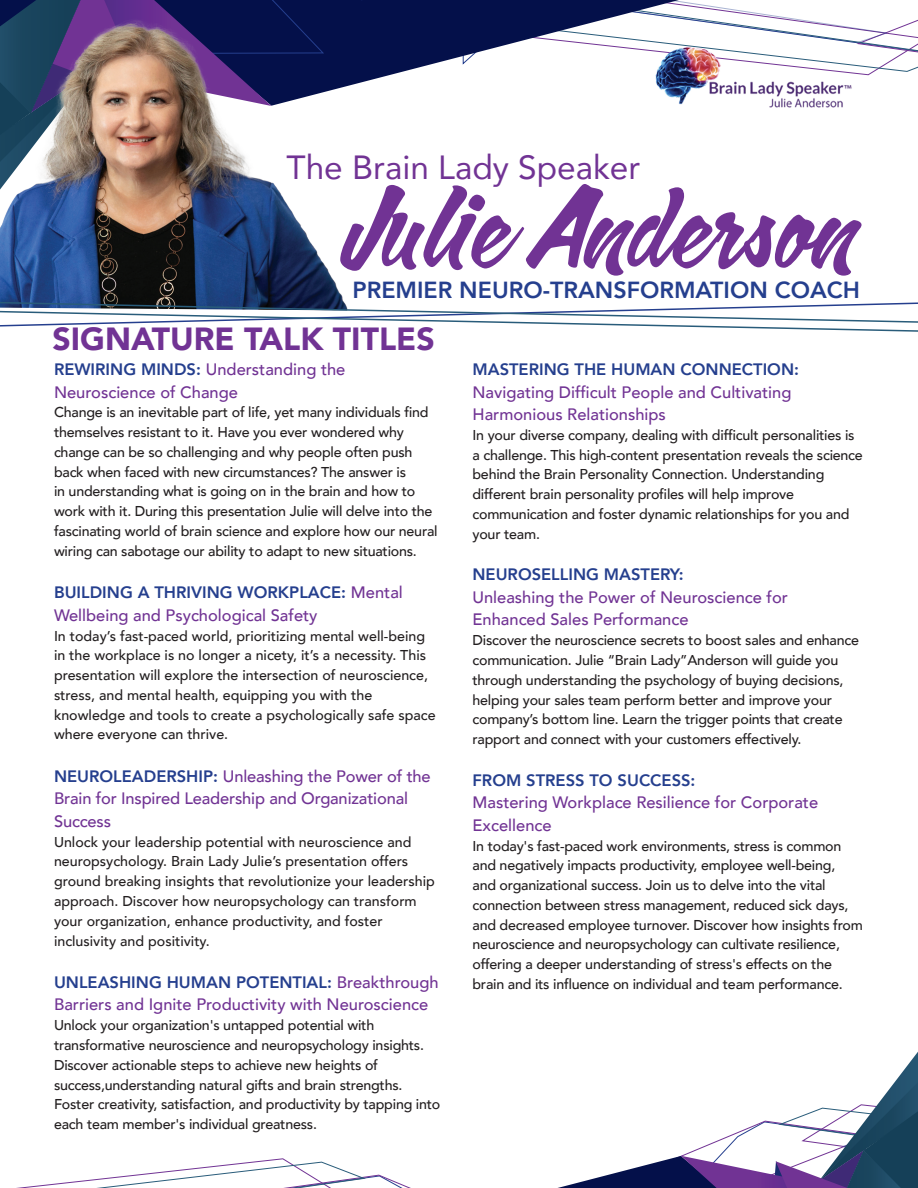
<style>
.page{position:relative;width:918px;height:1188px;background:#fff}
.page>*{position:absolute;margin:0;border:0;box-sizing:border-box;transform-origin:0 0}
.t1{font:104.85px "Calgary Script OT";letter-spacing:.02em;color:#713394}
.t2{font:33.45px "Avenir";color:#713394}
.t3{font:900 31.95px "Avenir";color:#713394}
.t4{font:800 23.25px "Avenir";color:#253f8e}
.t5{font:500 16.5px/22.5px "Avenir";color:#713394}
.t6{font:800 16.5px "Avenir";color:#253f8e}
.t7{font:500 14.25px/19.8px "Avenir";letter-spacing:-.015em;color:#231f20}
.s1{font-weight:800;color:#253f8e}
</style>
<div class="page">
<svg style="left:16px;top:1158px;width:395px;height:30px"></svg>
<svg style="left:558px;top:1052px;width:360px;height:136px"></svg>
<svg style="left:679px;top:1px;width:239px;height:74px"></svg>
<svg style="left:360px;top:0;width:319px;height:83px;fill:#04104a"></svg>
<img style="left:0;top:0;width:360px;height:300px">
<svg style="left:0;top:300px;width:918px;height:32px"></svg>
<img style="left:638px;top:36px;width:230px;height:72px">
<h2 class="t2" style="left:286px;top:140px;width:355px">The Brain Lady Speaker</h2>
<h1 class="t1" style="left:339px;top:160px;width:517px">Julie Anderson</h1>
<h3 class="t4" style="left:352px;top:272px;width:509px">PREMIER NEURO-TRANSFORMATION COACH</h3>
<h3 class="t3" style="left:52px;top:312px;width:384px">SIGNATURE TALK TITLES</h3>
<p class="t5" style="left:54px;top:357px;width:293px"><span class="s1">REWIRING MINDS:</span> Understanding the<br>Neuroscience of Change</p>
<p class="t7" style="left:54px;top:402px;width:385px">Change is an inevitable part of life, yet many individuals find themselves resistant to it. Have you ever wondered why change can be so challenging and why people often push back when faced with new circumstances? The answer is<br>in understanding what is going on in the brain and how to work with it. During this presentation Julie will delve into the fascinating world of brain science and explore how our neural wiring can sabotage our ability to adapt to new situations.</p>
<p class="t5" style="left:54px;top:580px;width:350px"><span class="s1">BUILDING A THRIVING WORKPLACE:</span> Mental<br>Wellbeing and Psychological Safety</p>
<p class="t7" style="left:54px;top:625px;width:383px">In today’s fast-paced world, prioritizing mental well-being in the workplace is no longer a nicety, it’s a necessity. This presentation will explore the intersection of neuroscience, stress, and mental health, equipping you with the knowledge and tools to create a psychologically safe space where everyone can thrive.</p>
<p class="t5" style="left:54px;top:764px;width:378px"><span class="s1">NEUROLEADERSHIP:</span> Unleashing the Power of the<br>Brain for Inspired Leadership and Organizational<br>Success</p>
<p class="t7" style="left:54px;top:831px;width:382px">Unlock your leadership potential with neuroscience and neuropsychology. Brain Lady Julie’s presentation offers ground breaking insights that revolutionize your leadership approach. Discover how neuropsychology can transform your organization, enhance productivity, and foster inclusivity and positivity.</p>
<p class="t5" style="left:54px;top:970px;width:386px"><span class="s1">UNLEASHING HUMAN POTENTIAL:</span> Breakthrough<br>Barriers and Ignite Productivity with Neuroscience</p>
<p class="t7" style="left:54px;top:1015px;width:388px">Unlock your organization's untapped potential with transformative neuroscience and neuropsychology insights.<br>Discover actionable steps to achieve new heights of success,understanding natural gifts and brain strengths.<br>Foster creativity, satisfaction, and productivity by tapping into each team member's individual greatness.</p>
<p class="t6" style="left:472px;top:356px;width:328px">MASTERING THE HUMAN CONNECTION:</p>
<p class="t5" style="left:472px;top:380px;width:321px">Navigating Difficult People and Cultivating<br>Harmonious Relationships</p>
<p class="t7" style="left:472px;top:424px;width:392px">In your diverse company, dealing with difficult personalities is a challenge. This high-content presentation reveals the science behind the Brain Personality Connection. Understanding different brain personality profiles will help improve communication and foster dynamic relationships for you and your team.</p>
<p class="t6" style="left:472px;top:562px;width:213px">NEUROSELLING MASTERY:</p>
<p class="t5" style="left:472px;top:585px;width:317px">Unleashing the Power of Neuroscience for<br>Enhanced Sales Performance</p>
<p class="t7" style="left:472px;top:630px;width:388px">Discover the neuroscience secrets to boost sales and enhance communication. Julie “Brain Lady”Anderson will guide you through understanding the psychology of buying decisions, helping your sales team perform better and improve your company’s bottom line. Learn the trigger points that create rapport and connect with your customers effectively.</p>
<p class="t6" style="left:472px;top:767px;width:225px">FROM STRESS TO SUCCESS:</p>
<p class="t5" style="left:472px;top:790px;width:347px">Mastering Workplace Resilience for Corporate<br>Excellence</p>
<p class="t7" style="left:472px;top:835px;width:392px">In today's fast-paced work environments, stress is common and negatively impacts productivity, employee well-being,<br>and organizational success. Join us to delve into the vital connection between stress management, reduced sick days, and decreased employee turnover. Discover how insights from neuroscience and neuropsychology can cultivate resilience, offering a deeper understanding of stress's effects on the brain and its influence on individual and team performance.</p>
</div>
